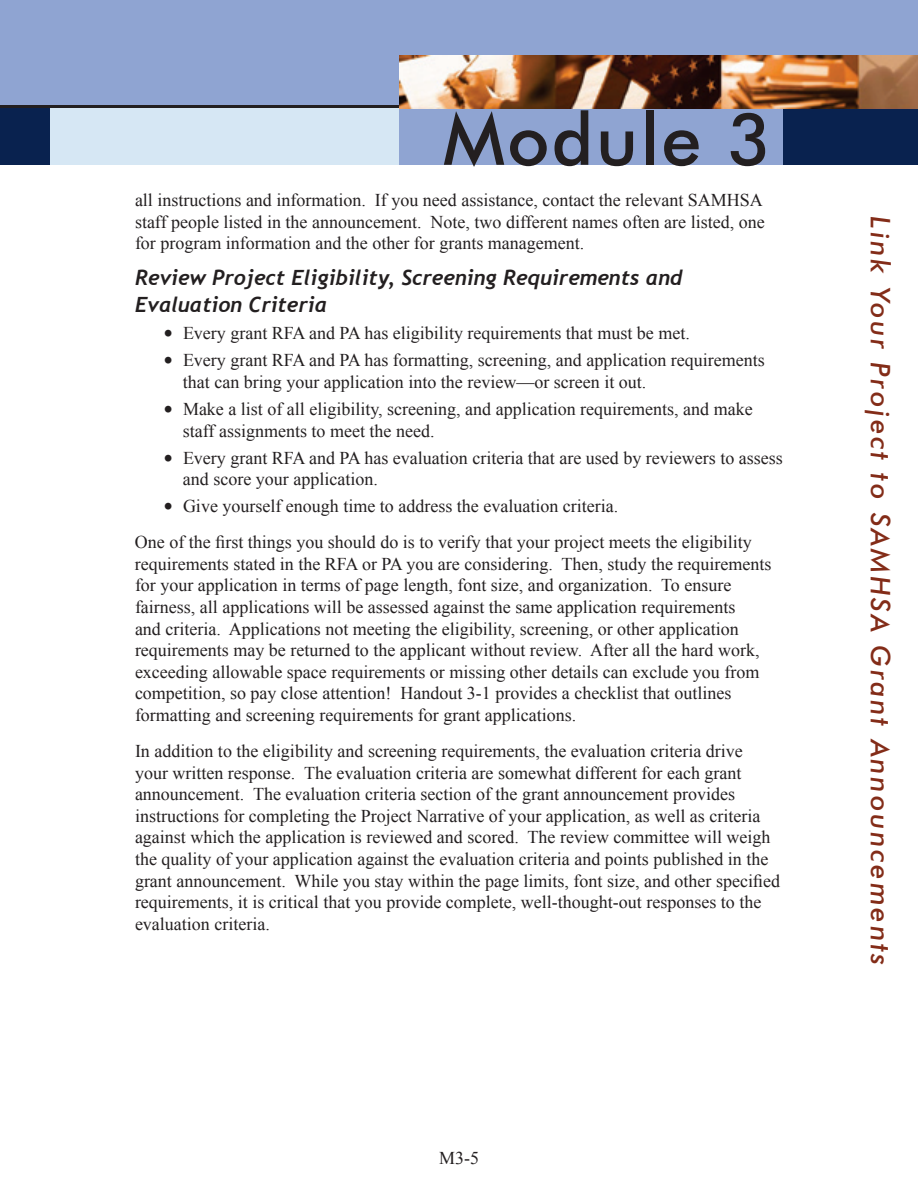
<style>
.page{position:relative;width:918px;height:1188px;background:#fff}
.page>*{position:absolute;margin:0;border:0;box-sizing:border-box;transform-origin:0 0}
.t1{font:500 72px "Futura BT";letter-spacing:.03em;color:#231f20}
.t2{font:italic 500 27px "Futura BT";letter-spacing:.1em;color:#832c18}
.t3{font:italic 700 21px/27px "Trebuchet";color:#231f20}
.t4{font:18px/21.6px "Times New Roman";color:#231f20}
.s1{font-size:27px}
</style>
<div class="page">
<svg style="left:0;top:105px;width:399px;height:4px;background:#494a4f"></svg>
<div style="left:0;top:0;width:918px;height:105px;background:#8fa4d2"></div>
<div style="left:399px;top:109px;width:388px;height:56px;background:#8fa4d2"></div>
<div style="left:42px;top:109px;width:357px;height:56px;background:#d6e7f4"></div>
<div style="left:0;top:109px;width:50px;height:56px;background:#09224f"></div>
<div style="left:783px;top:109px;width:135px;height:56px;background:#09224f"></div>
<img style="left:399px;top:56px;width:519px;height:53px">
<p class="t1" style="left:443px;top:95px;width:329px">Module 3</p>
<p class="t4" style="left:135px;top:189px;width:631px;text-align:justify">all instructions and information. If you need assistance, contact the relevant SAMHSA staff people listed in the announcement. Note, two different names often are listed, one for program information and the other for grants management.</p>
<h3 class="t3" style="left:135px;top:265px;width:549px">Review Project Eligibility, Screening Requirements and<br>Evaluation Criteria</h3>
<p class="t4" style="left:164px;top:322px;width:528px"><span class="s1">•</span> Every grant RFA and PA has eligibility requirements that must be met.</p>
<p class="t4" style="left:183px;top:349px;width:583px;text-indent:-19px"><span class="s1">•</span> Every grant RFA and PA has formatting, screening, and application requirements that can bring your application into the review—or screen it out.</p>
<p class="t4" style="left:183px;top:398px;width:571px;text-indent:-19px"><span class="s1">•</span> Make a list of all eligibility, screening, and application requirements, and make staff assignments to meet the need.</p>
<p class="t4" style="left:183px;top:446px;width:601px;text-indent:-19px"><span class="s1">•</span> Every grant RFA and PA has evaluation criteria that are used by reviewers to assess and score your application.</p>
<p class="t4" style="left:164px;top:495px;width:456px"><span class="s1">•</span> Give yourself enough time to address the evaluation criteria.</p>
<p class="t4" style="left:135px;top:531px;width:638px">One of the first things you should do is to verify that your project meets the eligibility requirements stated in the RFA or PA you are considering. Then, study the requirements for your application in terms of page length, font size, and organization. To ensure fairness, all applications will be assessed against the same application requirements<br>and criteria. Applications not meeting the eligibility, screening, or other application requirements may be returned to the applicant without review. After all the hard work, exceeding allowable space requirements or missing other details can exclude you from competition, so pay close attention! Handout 3-1 provides a checklist that outlines formatting and screening requirements for grant applications.</p>
<p class="t4" style="left:135px;top:740px;width:647px">In addition to the eligibility and screening requirements, the evaluation criteria drive your written response. The evaluation criteria are somewhat different for each grant announcement. The evaluation criteria section of the grant announcement provides instructions for completing the Project Narrative of your application, as well as criteria against which the application is reviewed and scored. The review committee will weigh the quality of your application against the evaluation criteria and points published in the grant announcement. While you stay within the page limits, font size, and other specified requirements, it is critical that you provide complete, well-thought-out responses to the evaluation criteria.</p>
<p class="t4" style="left:439px;top:1147px;width:41px">M3-5</p>
<h2 class="t2" style="left:897px;top:216px;width:751px;rotate:90deg">Link Your Project to SAMHSA Grant Announcements</h2>
</div>
